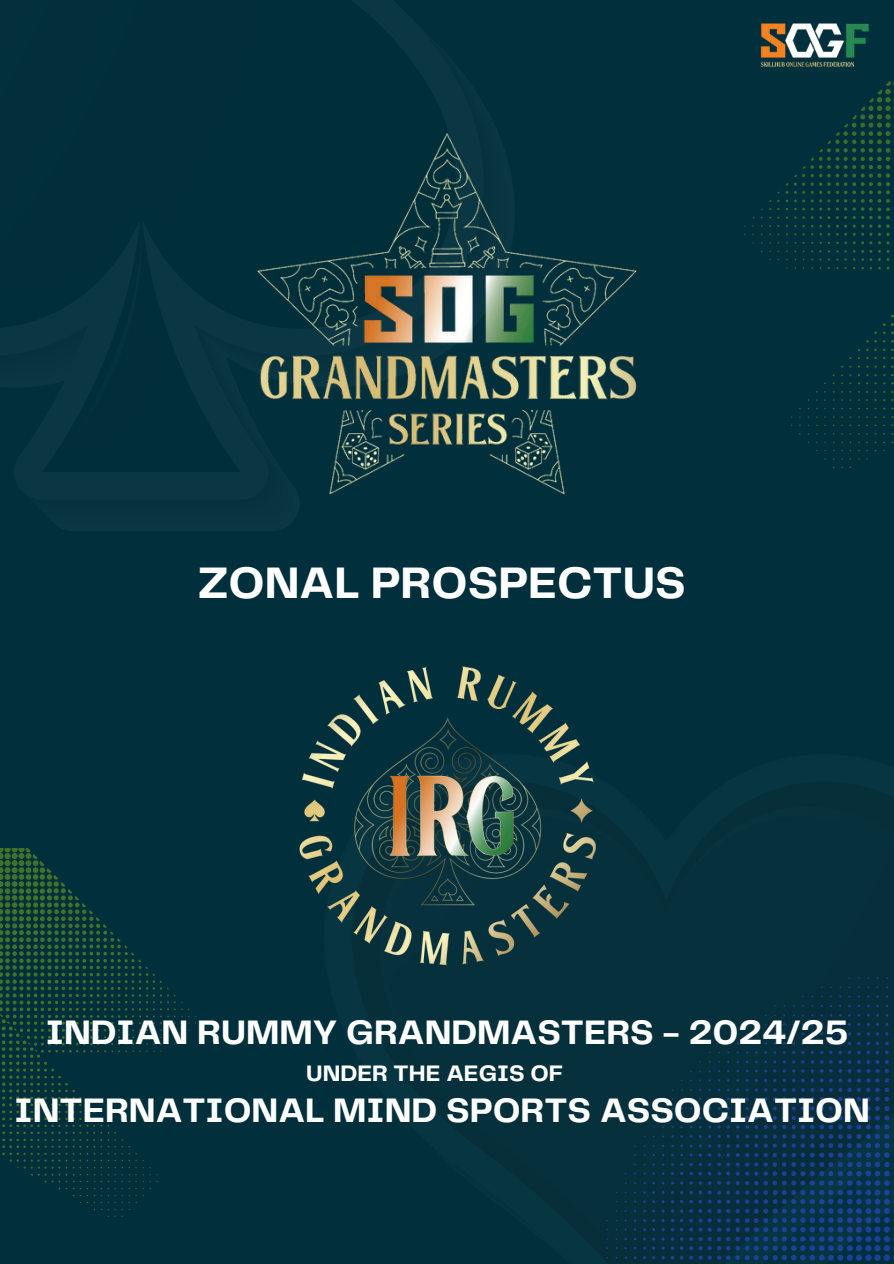
<style>
.page{position:relative;width:894px;height:1264px;background:#fff}
.page>*{position:absolute;margin:0;border:0;box-sizing:border-box;transform-origin:0 0}
.t1{font:700 45.75px "Telegraf";color:#fff}
.t2{font:700 35.25px "Telegraf";color:#fff}
.t3{font:700 23.25px "Telegraf";color:#fff}
</style>
<div class="page">
<div style="left:0;top:0;width:893px;height:1263px;background:#01303c"></div>
<svg style="left:671px;top:1255px;width:12px;height:4px"></svg>
<svg style="left:671px;top:1246px;width:12px;height:3px"></svg>
<svg style="left:671px;top:1209px;width:12px;height:3px"></svg>
<svg style="left:792px;top:1069px;width:12px;height:3px"></svg>
<svg style="left:671px;top:1237px;width:12px;height:3px"></svg>
<svg style="left:871px;top:1041px;width:23px;height:223px"></svg>
<svg style="left:819px;top:1041px;width:52px;height:223px"></svg>
<svg style="left:671px;top:1219px;width:12px;height:12px"></svg>
<svg style="left:661px;top:1219px;width:3px;height:12px"></svg>
<svg style="left:671px;top:1191px;width:12px;height:12px"></svg>
<svg style="left:643px;top:1256px;width:12px;height:3px"></svg>
<svg style="left:680px;top:1163px;width:3px;height:12px"></svg>
<svg style="left:671px;top:1181px;width:12px;height:3px"></svg>
<svg style="left:754px;top:1078px;width:79px;height:182px"></svg>
<svg style="left:689px;top:1134px;width:79px;height:126px"></svg>
<svg style="left:883px;top:323px;width:10px;height:11px"></svg>
<svg style="left:883px;top:340px;width:10px;height:3px"></svg>
<svg style="left:883px;top:365px;width:10px;height:3px"></svg>
<svg style="left:868px;top:72px;width:26px;height:172px"></svg>
<svg style="left:886px;top:250px;width:3px;height:11px"></svg>
<svg style="left:869px;top:250px;width:11px;height:11px"></svg>
<svg style="left:853px;top:250px;width:2px;height:11px"></svg>
<svg style="left:785px;top:106px;width:80px;height:138px"></svg>
<svg style="left:0;top:848px;width:189px;height:368px"></svg>
<img style="left:257px;top:133px;width:380px;height:362px">
<img style="left:760px;top:23px;width:133px;height:68px">
<img style="left:299px;top:666px;width:297px;height:300px">
<h1 class="t1" style="left:197px;top:563px;width:490px">ZONAL PROSPECTUS</h1>
<p class="t2" style="left:46px;top:1016px;width:803px">INDIAN RUMMY GRANDMASTERS - 2024/25</p>
<p class="t3" style="left:306px;top:1063px;width:258px">UNDER THE AEGIS OF</p>
<p class="t2" style="left:15px;top:1095px;width:856px">INTERNATIONAL MIND SPORTS ASSOCIATION</p>
</div>
